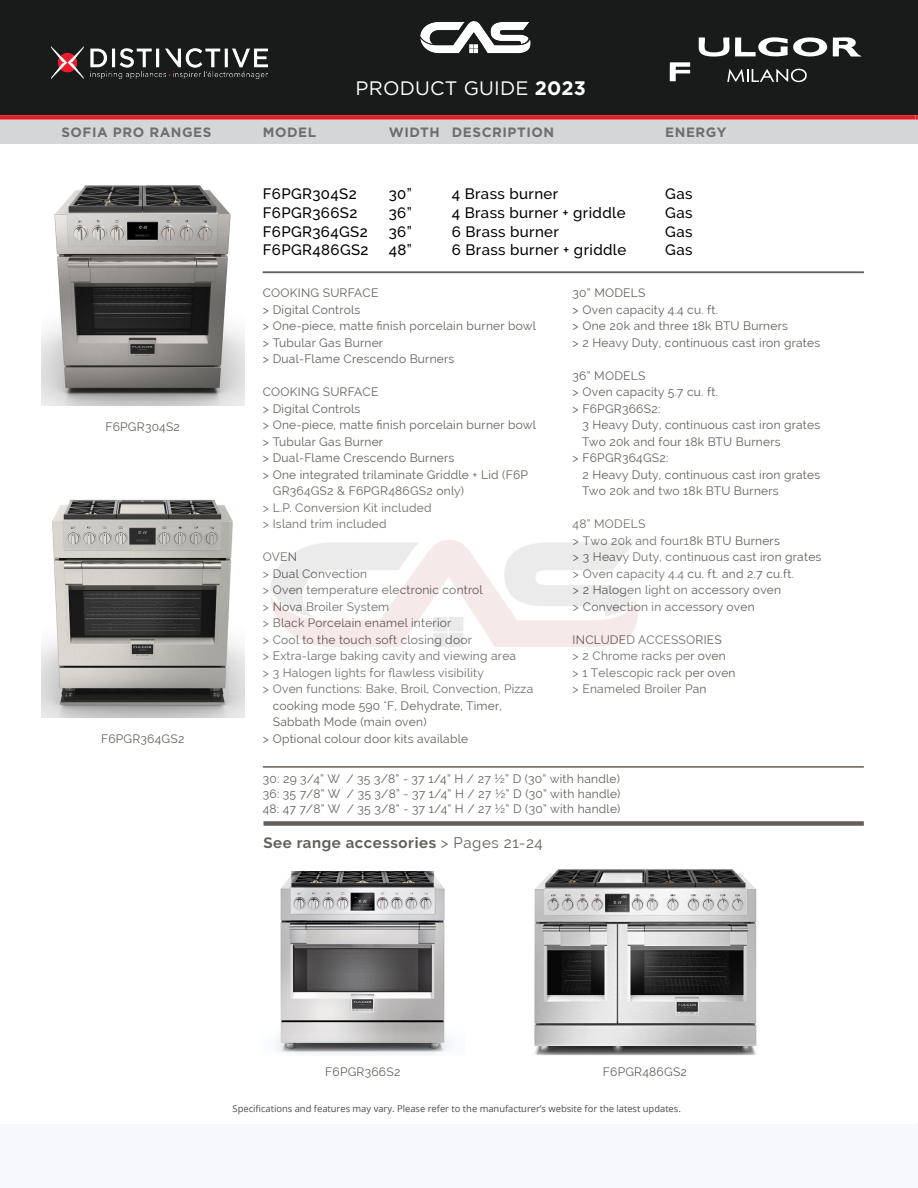
<style>
.page{position:relative;width:918px;height:1188px;background:#fff}
.page>*{position:absolute;margin:0;border:0;box-sizing:border-box;transform-origin:0 0}
.t1{font:19.5px "Gotham";letter-spacing:.01em;color:#fff}
.t2{font:500 15px/18.8px "Raleway";letter-spacing:.025em;color:#000}
.t3{font:700 15px "Raleway";letter-spacing:.04em;color:#635f5a}
.t4{font:700 13.5px "Gotham";letter-spacing:.04em;color:#6d6e71}
.t5{font:12px/16.5px "Raleway";letter-spacing:.02em;color:#635f5a}
.t6{font:9.3px "Open Sans";color:#514b4b}
.s1{font-weight:700}
.s2{font-weight:400}
</style>
<div class="page">
<div style="left:0;top:0;width:915px;height:115px;background:#191a1a"></div>
<hr style="left:915px;top:0;width:3px;height:115px;background:#191a1a">
<svg style="left:915px;top:115px;width:3px;height:5px"></svg>
<div style="left:0;top:120px;width:915px;height:24px;background:#d4d6d7"></div>
<div style="left:0;top:115px;width:915px;height:5px;background:#df1e26"></div>
<hr style="left:916px;top:120px;width:2px;height:24px;background:#d4d6d7">
<div style="left:0;top:1124px;width:916px;height:64px;background:#f7f8fc"></div>
<hr style="left:916px;top:1124px;width:2px;height:64px;background:#f7f8fc">
<svg style="left:670px;top:62px;width:20px;height:19px"></svg>
<svg style="left:698px;top:37px;width:163px;height:20px"></svg>
<svg style="left:727px;top:68px;width:80px;height:15px"></svg>
<img style="left:51px;top:46px;width:216px;height:32px">
<img style="left:41px;top:185px;width:203px;height:220px">
<img style="left:41px;top:499px;width:203px;height:219px">
<img style="left:534px;top:869px;width:223px;height:187px">
<img style="left:276px;top:872px;width:175px;height:183px">
<div style="left:264px;top:821px;width:600px;height:5px;background:#635f5a"></div>
<hr style="left:263px;top:766px;width:601px;height:2px;background:#635f5a">
<hr style="left:263px;top:272px;width:601px;height:1px;background:#635f5a">
<img style="left:230px;top:499px;width:408px;height:195px">
<img style="left:420px;top:21px;width:111px;height:33px">
<h1 class="t1" style="left:356px;top:75px;width:232px">PRODUCT GUIDE <span class="s1">2023</span></h1>
<p class="t4" style="left:61px;top:123px;width:151px">SOFIA PRO RANGES</p>
<p class="t4" style="left:263px;top:123px;width:55px">MODEL</p>
<p class="t4" style="left:389px;top:123px;width:167px">WIDTH DESCRIPTION</p>
<p class="t4" style="left:665px;top:123px;width:63px">ENERGY</p>
<p class="t5" style="left:105px;top:418px;width:76px">F6PGR304S2</p>
<p class="t5" style="left:101px;top:731px;width:85px">F6PGR364GS2</p>
<p class="t2" style="left:263px;top:184px;width:107px">F6PGR304S2<br>F6PGR366S2<br>F6PGR364GS2<br>F6PGR486GS2</p>
<p class="t2" style="left:389px;top:184px;width:25px;text-align:justify">30” 36” 36” 48”</p>
<p class="t2" style="left:452px;top:184px;width:176px">4 Brass burner<br>4 Brass burner + griddle<br>6 Brass burner<br>6 Brass burner + griddle</p>
<p class="t2" style="left:665px;top:184px;width:29px;text-align:justify">Gas Gas Gas Gas</p>
<p class="t5" style="left:263px;top:285px;width:275px">COOKING SURFACE<br>&gt; Digital Controls<br>&gt; One-piece, matte finish porcelain burner bowl &gt; Tubular Gas Burner<br>&gt; Dual-Flame Crescendo Burners</p>
<p class="t5" style="left:263px;top:384px;width:117px">COOKING SURFACE</p>
<p class="t5" style="left:263px;top:400px;width:99px">&gt; Digital Controls</p>
<p class="t5" style="left:263px;top:417px;width:275px">&gt; One-piece, matte finish porcelain burner bowl</p>
<p class="t5" style="left:263px;top:433px;width:122px">&gt; Tubular Gas Burner</p>
<p class="t5" style="left:263px;top:450px;width:193px">&gt; Dual-Flame Crescendo Burners</p>
<p class="t5" style="left:263px;top:466px;width:267px">&gt; One integrated trilaminate Griddle + Lid (F6P</p>
<p class="t5" style="left:273px;top:483px;width:193px">GR364GS2 &amp; F6PGR486GS2 only)</p>
<p class="t5" style="left:263px;top:499px;width:170px">&gt; L.P. Conversion Kit included</p>
<p class="t5" style="left:263px;top:516px;width:125px">&gt; Island trim included</p>
<p class="t5" style="left:263px;top:549px;width:36px">OVEN</p>
<p class="t5" style="left:263px;top:565px;width:106px">&gt; Dual Convection</p>
<p class="t5" style="left:263px;top:582px;width:221px">&gt; Oven temperature electronic control</p>
<p class="t5" style="left:263px;top:598px;width:128px">&gt; Nova Broiler System</p>
<p class="t5" style="left:263px;top:615px;width:190px">&gt; Black Porcelain enamel interior</p>
<p class="t5" style="left:263px;top:631px;width:211px">&gt; Cool to the touch soft closing door</p>
<p class="t5" style="left:263px;top:648px;width:255px">&gt; Extra-large baking cavity and viewing area</p>
<p class="t5" style="left:263px;top:664px;width:223px">&gt; 3 Halogen lights for flawless visibility</p>
<p class="t5" style="left:263px;top:681px;width:272px">&gt; Oven functions: Bake, Broil, Convection, Pizza</p>
<p class="t5" style="left:273px;top:697px;width:231px">cooking mode 590 °F, Dehydrate, Timer,</p>
<p class="t5" style="left:273px;top:714px;width:155px">Sabbath Mode (main oven)</p>
<p class="t5" style="left:263px;top:730px;width:207px">&gt; Optional colour door kits available</p>
<p class="t5" style="left:573px;top:285px;width:249px">30” MODELS<br>&gt; Oven capacity 4.4 cu. ft.<br>&gt; One 20k and three 18k BTU Burners<br>&gt; 2 Heavy Duty, continuous cast iron grates</p>
<p class="t5" style="left:573px;top:367px;width:147px">36” MODELS<br>&gt; Oven capacity 5.7 cu. ft. &gt; F6PGR366S2:</p>
<p class="t5" style="left:583px;top:417px;width:239px">3 Heavy Duty, continuous cast iron grates</p>
<p class="t5" style="left:582px;top:433px;width:200px">Two 20k and four 18k BTU Burners</p>
<p class="t5" style="left:573px;top:450px;width:97px">&gt; F6PGR364GS2:</p>
<p class="t5" style="left:583px;top:466px;width:239px">2 Heavy Duty, continuous cast iron grates</p>
<p class="t5" style="left:582px;top:483px;width:198px">Two 20k and two 18k BTU Burners</p>
<p class="t5" style="left:573px;top:516px;width:250px">48” MODELS<br>&gt; Two 20k and four18k BTU Burners<br>&gt; 3 Heavy Duty, continuous cast iron grates &gt; Oven capacity 4.4 cu. ft. and 2.7 cu.ft.<br>&gt; 2 Halogen light on accessory oven<br>&gt; Convection in accessory oven</p>
<p class="t5" style="left:573px;top:631px;width:164px">INCLUDED ACCESSORIES<br>&gt; 2 Chrome racks per oven<br>&gt; 1 Telescopic rack per oven &gt; Enameled Broiler Pan</p>
<p class="t5" style="left:263px;top:771px;width:359px;line-height:15px;text-align:justify">30: 29 3/4” W / 35 3/8” - 37 1/4” H / 27 ½” D (30” with handle)<br>36: 35 7/8” W / 35 3/8” - 37 1/4” H / 27 ½” D (30” with handle)<br>48: 47 7/8” W / 35 3/8” - 37 1/4” H / 27 ½” D (30” with handle)</p>
<p class="t3" style="left:264px;top:834px;width:281px">See range accessories <span class="s2">&gt; Pages 21-24</span></p>
<p class="t5" style="left:325px;top:1063px;width:77px">F6PGR366S2</p>
<p class="t5" style="left:603px;top:1063px;width:86px">F6PGR486GS2</p>
<p class="t6" style="left:233px;top:1103px;width:450px">Specifications and features may vary. Please refer to the manufacturer’s website for the latest updates.</p>
</div>
